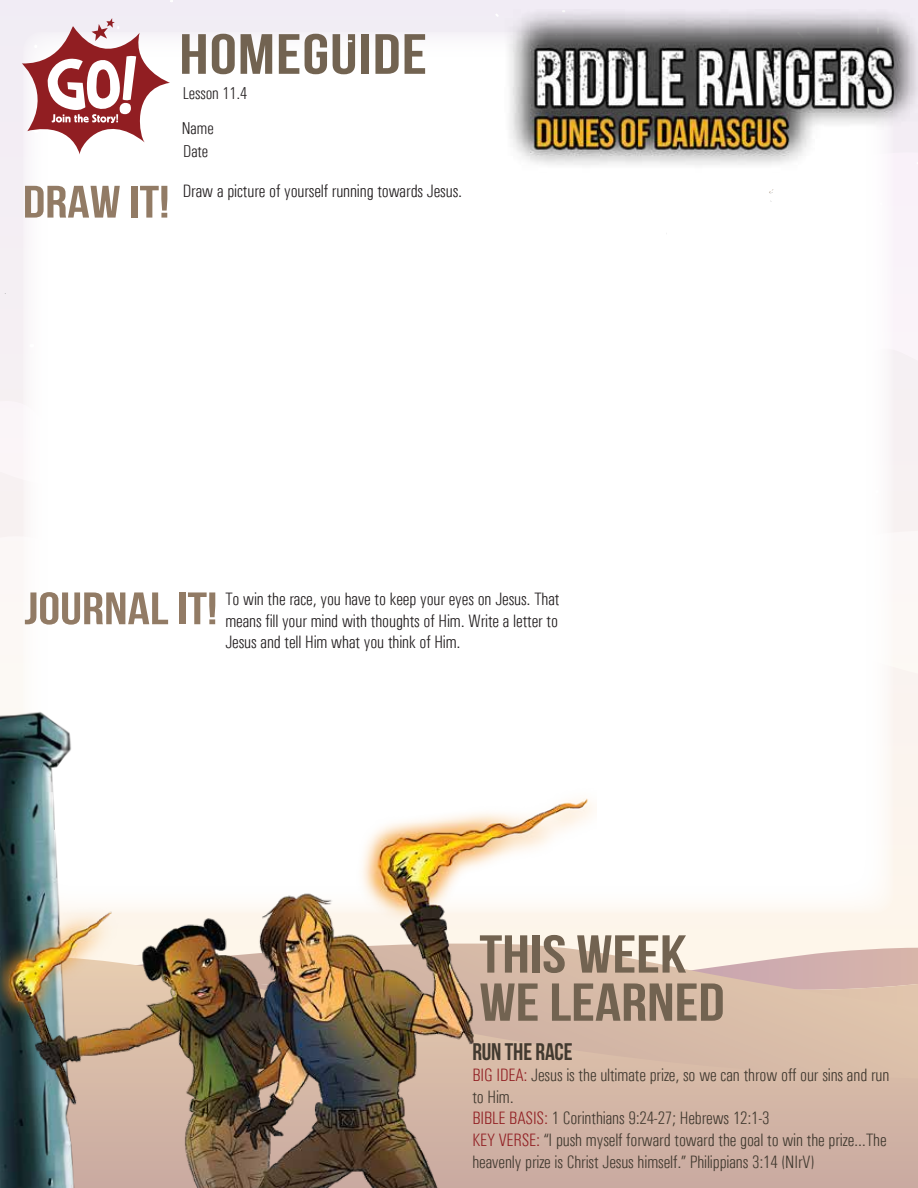
<style>
.page{position:relative;width:918px;height:1188px;background:#fff}
.page>*{position:absolute;margin:0;border:0;box-sizing:border-box;transform-origin:0 0}
.t1{font:56.7px "Bebas Neue";letter-spacing:.015em;color:#726351;scale:1.21 1}
.t2{font:53.25px/48.2px "Bebas Neue";color:#726351;scale:1.21 1}
.t3{font:45.45px "Bebas Neue";color:#927b65;scale:1.21 1}
.t4{font:24px "Bebas Neue";letter-spacing:-.005em;color:#423a30}
.t5{font:300 condensed 18px/21.6px "Univers";letter-spacing:-.01em;color:#423a30}
.t6{font:300 condensed 18px/21.6px "Univers";letter-spacing:-.01em;color:#231f20;text-align:justify}
.t7{font:300 condensed 17.25px/34.2px "Univers";letter-spacing:-.005em;color:#231f20}
.s1{color:#911e22}
</style>
<div class="page">
<div style="left:0;top:0;width:918px;height:1017px;background:#f5eff4"></div>
<svg style="left:596px;top:925px;width:322px;height:263px;background:#d9beaf"></svg>
<div style="left:23px;top:32px;width:871px;height:881px;background:#fff;border-radius:19px"></div>
<svg style="left:22px;top:18px;width:161px;height:137px"></svg>
<img style="left:0;top:670px;width:71px;height:101px">
<img style="left:0;top:771px;width:596px;height:417px">
<img style="left:461px;top:12px;width:457px;height:379px">
<h1 class="t1" style="left:179px;top:23px;width:206px">HOMEGUIDE</h1>
<h3 class="t3" style="left:23px;top:177px;width:123px">DRAW IT!</h3>
<p class="t7" style="left:182px;top:77px;width:67px">Lesson 11.4<br>Name</p>
<p class="t7" style="left:183px;top:134px;width:27px">Date</p>
<p class="t6" style="left:183px;top:180px;width:281px">Draw a picture of yourself running towards Jesus.</p>
<h3 class="t3" style="left:24px;top:584px;width:161px">JOURNAL IT!</h3>
<p class="t6" style="left:225px;top:588px;width:336px">To win the race, you have to keep your eyes on Jesus. That means fill your mind with thoughts of Him. Write a letter to Jesus and tell Him what you think of Him.</p>
<h2 class="t2" style="left:479px;top:930px;width:204px">THIS WEEK<br>WE LEARNED</h2>
<h3 class="t4" style="left:472px;top:1038px;width:102px">RUN THE RACE</h3>
<p class="t5" style="left:472px;top:1064px;width:419px"><span class="s1">BIG IDEA:</span> Jesus is the ultimate prize, so we can throw off our sins and run to Him.<br><span class="s1">BIBLE BASIS:</span> 1 Corinthians 9:24-27; Hebrews 12:1-3<br><span class="s1">KEY VERSE:</span> “I push myself forward toward the goal to win the prize…The heavenly prize is Christ Jesus himself.” Philippians 3:14 (NIrV)</p>
</div>
